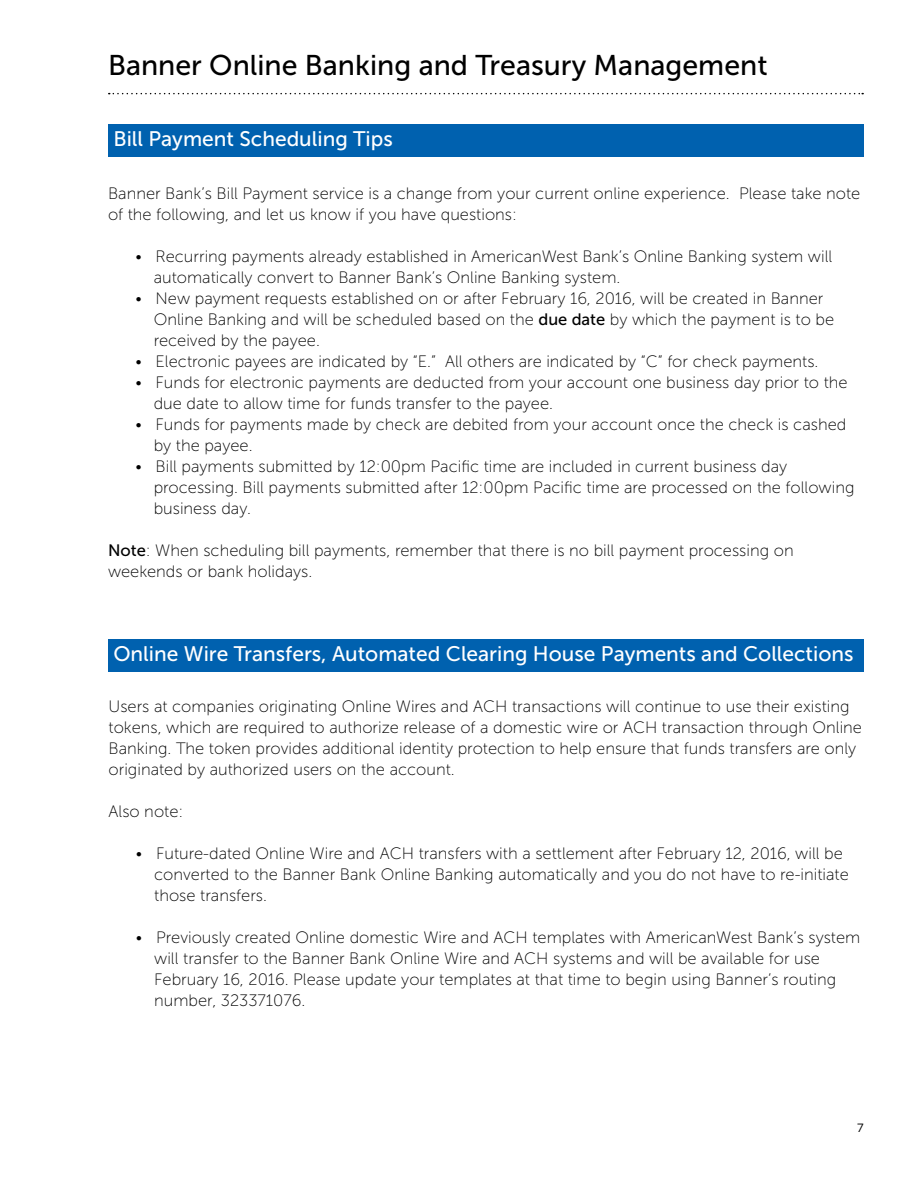
<style>
.page{position:relative;width:918px;height:1188px;background:#fff}
.page>*{position:absolute;margin:0;border:0;box-sizing:border-box;transform-origin:0 0}
.t1{font:28.5px "Museo Sans 500";color:#000}
.t2{font:21px "Museo Sans 500";color:#fff}
.t3{font:16.5px/21px "Museo Sans 100";color:#000}
.t4{font:12px "Gotham";color:#000}
.s1{font-family:"Museo Sans 500"}
</style>
<div class="page">
<svg style="left:109px;top:93px;width:754px;height:1px"></svg>
<div style="left:108px;top:124px;width:756px;height:33px;background:#0061af"></div>
<div style="left:108px;top:639px;width:756px;height:33px;background:#0061af"></div>
<h1 class="t1" style="left:108px;top:50px;width:661px">Banner Online Banking and Treasury Management</h1>
<p class="t2" style="left:113px;top:127px;width:281px">Bill Payment Scheduling Tips</p>
<p class="t3" style="left:108px;top:183px;width:754px">Banner Bank’s Bill Payment service is a change from your current online experience. Please take note of the following, and let us know if you have questions:</p>
<p class="t3" style="left:154px;top:246px;width:680px;text-indent:-18px">• Recurring payments already established in AmericanWest Bank’s Online Banking system will automatically convert to Banner Bank’s Online Banking system.</p>
<p class="t3" style="left:154px;top:288px;width:682px;text-indent:-18px">• New payment requests established on or after February 16, 2016, will be created in Banner<br>Online Banking and will be scheduled based on the <span class="s1">due date</span> by which the payment is to be received by the payee.</p>
<p class="t3" style="left:135px;top:351px;width:685px">• Electronic payees are indicated by “E.” All others are indicated by “C” for check payments.</p>
<p class="t3" style="left:154px;top:372px;width:696px;text-indent:-18px">• Funds for electronic payments are deducted from your account one business day prior to the due date to allow time for funds transfer to the payee.</p>
<p class="t3" style="left:154px;top:414px;width:694px;text-indent:-18px">• Funds for payments made by check are debited from your account once the check is cashed by the payee.</p>
<p class="t3" style="left:154px;top:456px;width:702px;text-indent:-18px">• Bill payments submitted by 12:00pm Pacific time are included in current business day processing. Bill payments submitted after 12:00pm Pacific time are processed on the following business day.</p>
<p class="t3" style="left:108px;top:540px;width:687px"><span class="s1">Note</span>: When scheduling bill payments, remember that there is no bill payment processing on weekends or bank holidays.</p>
<p class="t2" style="left:113px;top:642px;width:742px">Online Wire Transfers, Automated Clearing House Payments and Collections</p>
<p class="t3" style="left:109px;top:696px;width:755px">Users at companies originating Online Wires and ACH transactions will continue to use their existing tokens, which are required to authorize release of a domestic wire or ACH transaction through Online Banking. The token provides additional identity protection to help ensure that funds transfers are only originated by authorized users on the account.</p>
<p class="t3" style="left:109px;top:801px;width:76px">Also note:</p>
<p class="t3" style="left:154px;top:843px;width:696px;text-indent:-18px">• Future-dated Online Wire and ACH transfers with a settlement after February 12, 2016, will be converted to the Banner Bank Online Banking automatically and you do not have to re-initiate those transfers.</p>
<p class="t3" style="left:154px;top:927px;width:708px;text-indent:-18px">• Previously created Online domestic Wire and ACH templates with AmericanWest Bank’s system will transfer to the Banner Bank Online Wire and ACH systems and will be available for use February 16, 2016. Please update your templates at that time to begin using Banner’s routing number, 323371076.</p>
<p class="t4" style="left:857px;top:1120px;width:9px">7</p>
</div>
